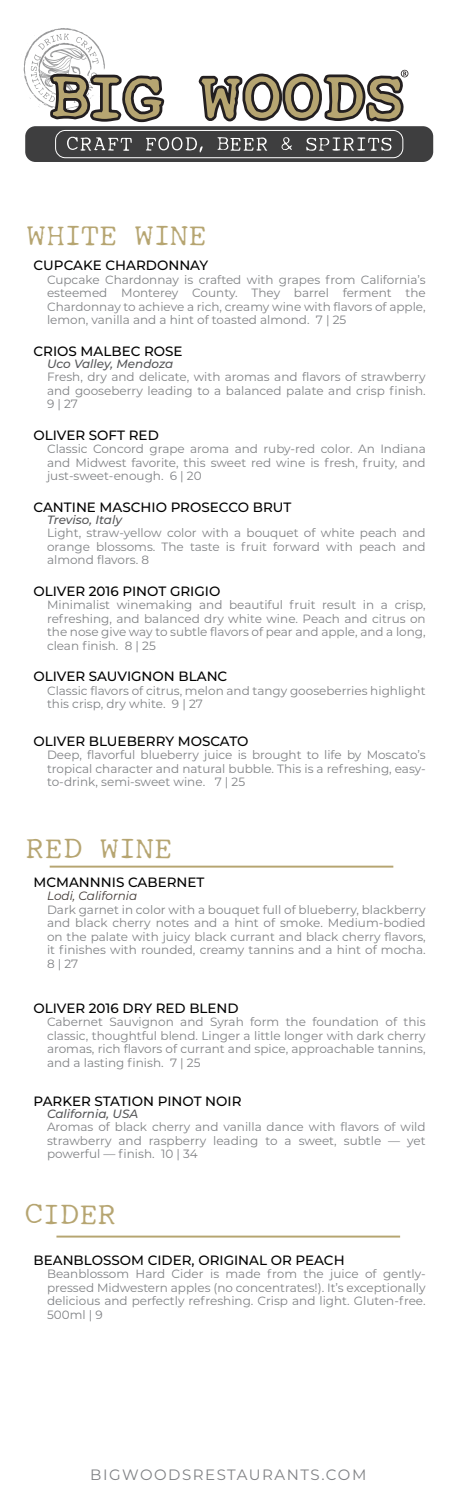
<style>
.page{position:relative;width:459px;height:1512px;background:#fff}
.page>*{position:absolute;margin:0;border:0;box-sizing:border-box;transform-origin:0 0}
.t1{font:30px "My type of font";letter-spacing:-.03em;color:#b6a571}
.t2{font:15px "Montserrat";letter-spacing:.1em;color:#808285}
.t3{font:500 13.5px "Montserrat";color:#000}
.t4{font:12px/13.5px "Montserrat";color:#808285;text-align:justify}
.t5{font:italic 500 12px "Montserrat";color:#57585a}
.t6{font:italic 12px "Montserrat";color:#403833}
</style>
<div class="page">
<div style="left:25px;top:126px;width:408px;height:36px;background:#3e3e3f;border-radius:10px"></div>
<svg style="left:23px;top:28px;width:385px;height:134px"></svg>
<hr style="left:50px;top:866px;width:343px;height:2px;background:#b6a571">
<hr style="left:56px;top:1236px;width:344px;height:2px;background:#b6a571">
<p class="t1" style="left:26px;top:217px;width:184px">WHITE WINE</p>
<p class="t3" style="left:34px;top:256px;width:176px">CUPCAKE CHARDONNAY</p>
<p class="t4" style="left:47px;top:272px;width:380px">Cupcake Chardonnay is crafted with grapes from California’s esteemed Monterey County. They barrel ferment the Chardonnay to achieve a rich, creamy wine with flavors of apple, lemon, vanilla and a hint of toasted almond. 7 | 25</p>
<p class="t3" style="left:34px;top:341px;width:151px">CRIOS MALBEC ROSE</p>
<p class="t5" style="left:47px;top:355px;width:128px">Uco Valley, Mendoza</p>
<p class="t4" style="left:47px;top:370px;width:380px">Fresh, dry and delicate, with aromas and flavors of strawberry and gooseberry leading to a balanced palate and crisp finish.<br>9 | 27</p>
<p class="t3" style="left:34px;top:425px;width:127px">OLIVER SOFT RED</p>
<p class="t4" style="left:47px;top:442px;width:380px">Classic Concord grape aroma and ruby-red color. An Indiana and Midwest favorite, this sweet red wine is fresh, fruity, and just-sweet-enough. 6 | 20</p>
<p class="t3" style="left:34px;top:497px;width:259px">CANTINE MASCHIO PROSECCO BRUT</p>
<p class="t5" style="left:47px;top:511px;width:77px">Treviso, Italy</p>
<p class="t4" style="left:47px;top:526px;width:380px">Light, straw-yellow color with a bouquet of white peach and orange blossoms. The taste is fruit forward with peach and almond flavors. 8</p>
<p class="t3" style="left:34px;top:581px;width:188px">OLIVER 2016 PINOT GRIGIO</p>
<p class="t4" style="left:47px;top:598px;width:380px">Minimalist winemaking and beautiful fruit result in a crisp, refreshing, and balanced dry white wine. Peach and citrus on the nose give way to subtle flavors of pear and apple, and a long, clean finish. 8 | 25</p>
<p class="t3" style="left:34px;top:667px;width:195px">OLIVER SAUVIGNON BLANC</p>
<p class="t4" style="left:47px;top:683px;width:380px">Classic flavors of citrus, melon and tangy gooseberries highlight this crisp, dry white. 9 | 27</p>
<p class="t3" style="left:34px;top:731px;width:216px">OLIVER BLUEBERRY MOSCATO</p>
<p class="t4" style="left:47px;top:748px;width:380px">Deep, flavorful blueberry juice is brought to life by Moscato’s tropical character and natural bubble. This is a refreshing, easy&shy;to-drink, semi-sweet wine. 7 | 25</p>
<p class="t1" style="left:26px;top:829px;width:149px">RED WINE</p>
<p class="t3" style="left:34px;top:872px;width:172px">MCMANNNIS CABERNET</p>
<p class="t6" style="left:47px;top:888px;width:92px">Lodi, California</p>
<p class="t4" style="left:47px;top:902px;width:380px">Dark garnet in color with a bouquet full of blueberry, blackberry and black cherry notes and a hint of smoke. Medium-bodied on the palate with juicy black currant and black cherry flavors, it finishes with rounded, creamy tannins and a hint of mocha.<br>8 | 27</p>
<p class="t3" style="left:34px;top:998px;width:207px">OLIVER 2016 DRY RED BLEND</p>
<p class="t4" style="left:47px;top:1015px;width:380px">Cabernet Sauvignon and Syrah form the foundation of this classic, thoughtful blend. Linger a little longer with dark cherry aromas, rich flavors of currant and spice, approachable tannins, and a lasting finish. 7 | 25</p>
<p class="t3" style="left:34px;top:1091px;width:210px">PARKER STATION PINOT NOIR</p>
<p class="t5" style="left:47px;top:1105px;width:93px">California, USA</p>
<p class="t4" style="left:47px;top:1120px;width:380px">Aromas of black cherry and vanilla dance with flavors of wild strawberry and raspberry leading to a sweet, subtle — yet powerful — finish. 10 | 34</p>
<p class="t1" style="left:24px;top:1195px;width:95px">CIDER</p>
<p class="t3" style="left:34px;top:1250px;width:313px">BEANBLOSSOM CIDER, ORIGINAL OR PEACH</p>
<p class="t4" style="left:47px;top:1267px;width:380px">Beanblossom Hard Cider is made from the juice of gently&shy;pressed Midwestern apples (no concentrates!). It’s exceptionally delicious and perfectly refreshing. Crisp and light. Gluten-free.<br>500ml | 9</p>
<p class="t2" style="left:90px;top:1464px;width:278px">BIGWOODSRESTAURANTS.COM</p>
</div>
